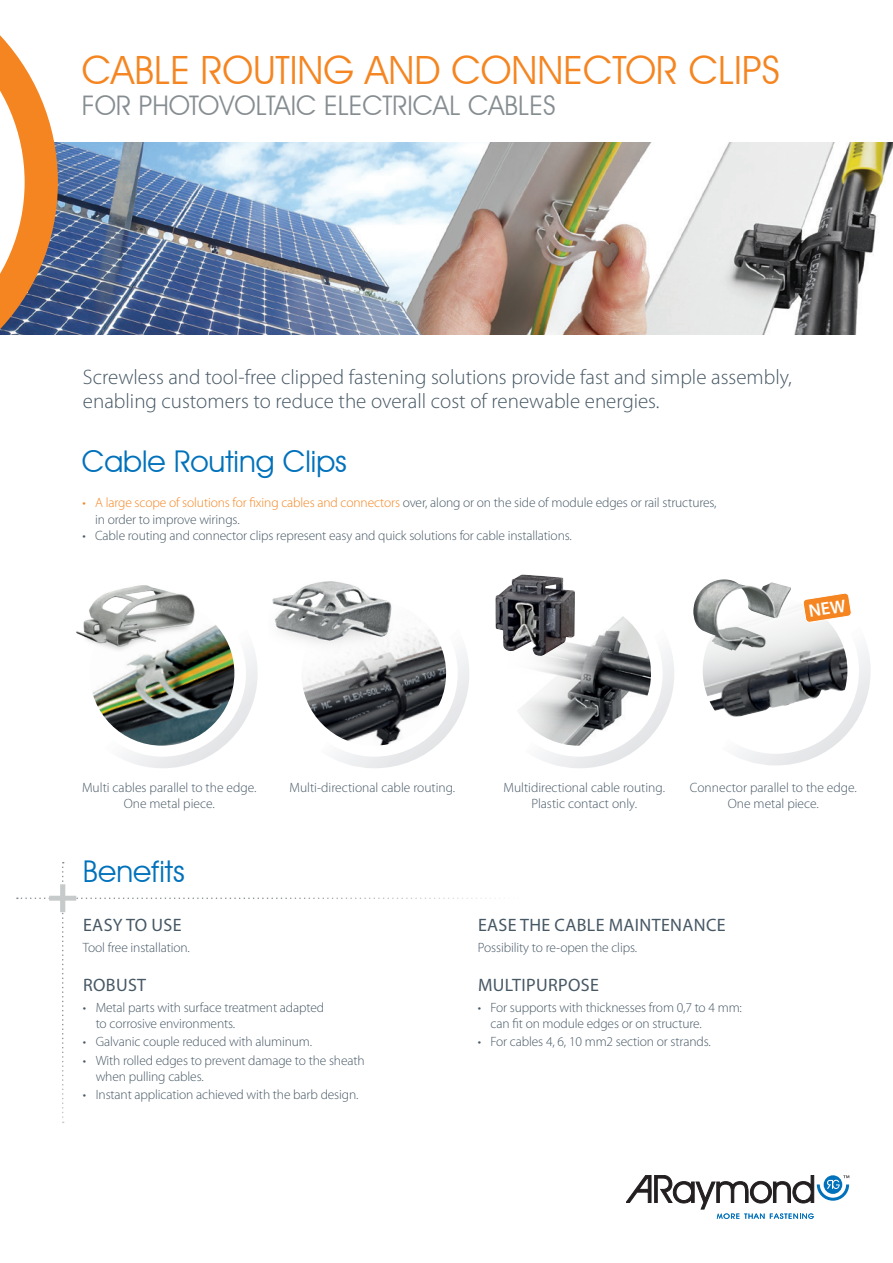
<style>
.page{position:relative;width:893px;height:1263px;background:#fff}
.page>*{position:absolute;margin:0;border:0;box-sizing:border-box;transform-origin:0 0}
.t1{font:39px "Avant Garde IT Cby BT";color:#f58520}
.t2{font:30px "Avant Garde IT Cby BT";color:#0071bb}
.t3{font:27px "Avant Garde IT Cby BT";color:#868d91}
.t4{font:300 21px/24px "Myriad Pro";color:#475865}
.t5{font:18px "Myriad Pro";letter-spacing:.02em;color:#475865}
.t6{font:300 13.5px/16.2px "Myriad Pro";letter-spacing:-.01em;color:#475865}
.s1{color:#f58520}
</style>
<div class="page">
<img style="left:58px;top:143px;width:835px;height:191px">
<svg style="left:539px;top:616px;width:135px;height:152px"></svg>
<img style="left:506px;top:601px;width:145px;height:145px;border-radius:72px">
<img style="left:703px;top:651px;width:7px;height:51px">
<img style="left:495px;top:574px;width:80px;height:82px">
<img style="left:693px;top:583px;width:17px;height:68px">
<svg style="left:334px;top:637px;width:135px;height:131px"></svg>
<img style="left:301px;top:601px;width:145px;height:145px;border-radius:72px">
<img style="left:272px;top:581px;width:131px;height:81px">
<svg style="left:92px;top:625px;width:166px;height:143px"></svg>
<img style="left:90px;top:601px;width:144px;height:145px;border-radius:72px">
<img style="left:76px;top:585px;width:122px;height:69px">
<svg style="left:0;top:35px;width:58px;height:300px"></svg>
<svg style="left:17px;top:862px;width:483px;height:261px"></svg>
<svg style="left:626px;top:1175px;width:223px;height:44px"></svg>
<svg style="left:710px;top:579px;width:161px;height:187px"></svg>
<h1 class="t1" style="left:82px;top:46px;width:699px">CABLE ROUTING AND CONNECTOR CLIPS</h1>
<h3 class="t3" style="left:82px;top:89px;width:475px">FOR PHOTOVOLTAIC ELECTRICAL CABLES</h3>
<h3 class="t4" style="left:83px;top:365px;width:710px">Screwless and tool-free clipped fastening solutions provide fast and simple assembly, enabling customers to reduce the overall cost of renewable energies.</h3>
<h2 class="t2" style="left:82px;top:443px;width:267px">Cable Routing Clips</h2>
<p class="t6" style="left:95px;top:495px;width:623px;text-indent:-13px"><span class="s1">• A large scope of solutions for fixing cables and connectors</span> over, along or on the side of module edges or rail structures, in order to improve wirings.</p>
<p class="t6" style="left:82px;top:527px;width:491px">• Cable routing and connector clips represent easy and quick solutions for cable installations.</p>
<p class="t6" style="left:82px;top:779px;width:176px">Multi cables parallel to the edge.</p>
<p class="t6" style="left:289px;top:779px;width:167px">Multi-directional cable routing.</p>
<p class="t6" style="left:124px;top:796px;width:93px">One metal piece.</p>
<h2 class="t2" style="left:83px;top:853px;width:103px">Benefits</h2>
<h3 class="t5" style="left:83px;top:914px;width:100px">EASY TO USE</h3>
<p class="t6" style="left:83px;top:939px;width:109px">Tool free installation.</p>
<h3 class="t5" style="left:83px;top:974px;width:65px">ROBUST</h3>
<p class="t6" style="left:96px;top:999px;width:230px;text-indent:-13px">• Metal parts with surface treatment adapted to corrosive environments.</p>
<p class="t6" style="left:83px;top:1034px;width:231px">• Galvanic couple reduced with aluminum.</p>
<p class="t6" style="left:96px;top:1052px;width:271px;text-indent:-13px">• With rolled edges to prevent damage to the sheath when pulling cables.</p>
<p class="t6" style="left:83px;top:1087px;width:277px">• Instant application achieved with the barb design.</p>
<p class="t6" style="left:503px;top:779px;width:163px;text-align:center">Multidirectional cable routing.<br>Plastic contact only.</p>
<p class="t6" style="left:690px;top:779px;width:169px;text-align:center">Connector parallel to the edge.<br>One metal piece.</p>
<h3 class="t5" style="left:478px;top:914px;width:249px">EASE THE CABLE MAINTENANCE</h3>
<p class="t6" style="left:478px;top:939px;width:161px">Possibility to re-open the clips.</p>
<h3 class="t5" style="left:478px;top:974px;width:122px">MULTIPURPOSE</h3>
<p class="t6" style="left:491px;top:999px;width:253px;text-indent:-13px">• For supports with thicknesses from 0,7 to 4 mm: can fit on module edges or on structure.</p>
<p class="t6" style="left:478px;top:1034px;width:234px">• For cables 4, 6, 10 mm2 section or strands.</p>
</div>
